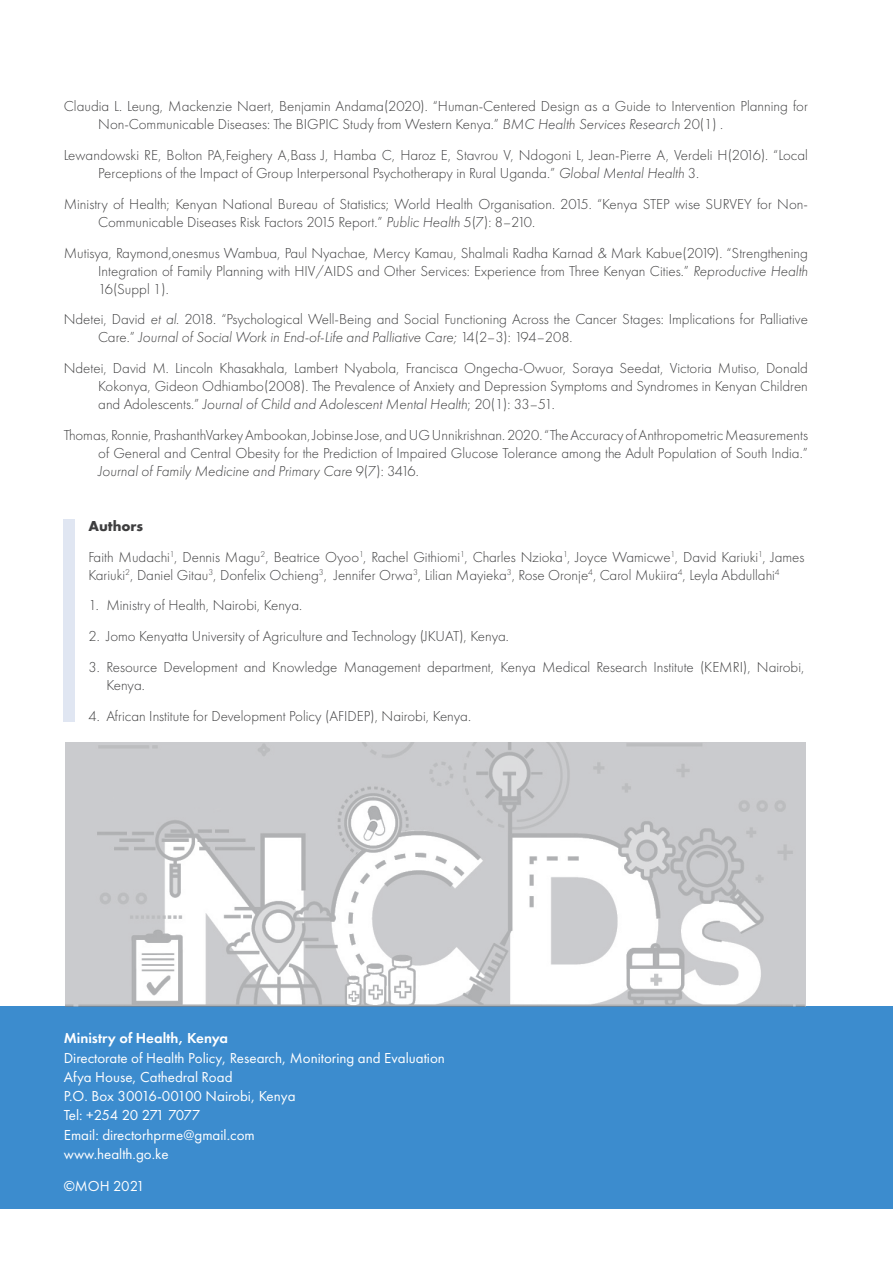
<style>
.page{position:relative;width:893px;height:1263px;background:#fff}
.page>*{position:absolute;margin:0;border:0;box-sizing:border-box;transform-origin:0 0}
.body_text{font:300 15px/18px "Futura PT";color:#3e3e3f}
.body_text-2{font:15px "Futura PT";color:#fff}
.body_text-3{font:600 15px "Futura PT";color:#fff}
.body_text-4{font:15px "Futura PT";letter-spacing:-.045em;color:#fff}
.body_text-5{font:700 15px "Futura PT";color:#3e3e3f}
.s1{font-style:italic}
</style>
<div class="page">
<div style="left:0;top:1006px;width:893px;height:203px;background:#3c8cce"></div>
<img style="left:65px;top:742px;width:740px;height:264px">
<div style="left:64px;top:519px;width:11px;height:203px;background:#e0e6f2"></div>
<p class="body_text" style="left:98px;top:97px;width:711px;text-indent:-34px">Claudia L. Leung, Mackenzie Naert, Benjamin Andama(2020). “Human-Centered Design as a Guide to Intervention Planning for<br>Non-Communicable Diseases: The BIGPIC Study from Western Kenya.” <span class="s1">BMC Health Services Research</span> 20(1) .</p>
<p class="body_text" style="left:98px;top:146px;width:711px;text-indent:-34px">Lewandowski RE, Bolton PA,Feighery A,Bass J, Hamba C, Haroz E, Stavrou V, Ndogoni L, Jean-Pierre A, Verdeli H(2016). “Local<br>Perceptions of the Impact of Group Interpersonal Psychotherapy in Rural Uganda.” <span class="s1">Global Mental Health</span> 3.</p>
<p class="body_text" style="left:98px;top:195px;width:711px;text-indent:-34px">Ministry of Health; Kenyan National Bureau of Statistics; World Health Organisation. 2015. “Kenya STEP wise SURVEY for Non-<br>Communicable Diseases Risk Factors 2015 Report.” <span class="s1">Public Health</span> 5(7): 8–210.</p>
<p class="body_text" style="left:98px;top:244px;width:711px;text-align:justify;text-indent:-34px">Mutisya, Raymond,onesmus Wambua, Paul Nyachae, Mercy Kamau, Shalmali Radha Karnad &amp; Mark Kabue(2019). “Strengthening Integration of Family Planning with HIV/AIDS and Other Services: Experience from Three Kenyan Cities.” <span class="s1">Reproductive Health </span>16(Suppl 1).</p>
<p class="body_text" style="left:98px;top:311px;width:711px;text-indent:-34px">Ndetei, David <span class="s1">et al</span>. 2018. “Psychological Well-Being and Social Functioning Across the Cancer Stages: Implications for Palliative<br>Care.” <span class="s1">Journal of Social Work in End-of-Life and Palliative Care;</span> 14(2–3): 194–208.</p>
<p class="body_text" style="left:98px;top:359px;width:711px;text-align:justify;text-indent:-34px">Ndetei, David M. Lincoln Khasakhala, Lambert Nyabola, Francisca Ongecha-Owuor, Soraya Seedat, Victoria Mutiso, Donald Kokonya, Gideon Odhiambo(2008). The Prevalence of Anxiety and Depression Symptoms and Syndromes in Kenyan Children and Adolescents.” <span class="s1">Journal of Child and Adolescent Mental Health</span>; 20(1): 33–51.</p>
<p class="body_text" style="left:98px;top:426px;width:711px;text-align:justify;text-indent:-34px">Thomas, Ronnie, PrashanthVarkey Ambookan, Jobinse Jose, and UG Unnikrishnan. 2020. “The Accuracy of Anthropometric Measurements of General and Central Obesity for the Prediction of Impaired Glucose Tolerance among the Adult Population of South India.” <span class="s1">Journal of Family Medicine and Primary Care</span> 9(7): 3416.</p>
<p class="body_text-5" style="left:88px;top:516px;width:56px">Authors</p>
<p class="body_text" style="left:88px;top:548px;width:718px">Faith Mudachi<sup>1</sup>, Dennis Magu<sup>2</sup>, Beatrice Oyoo<sup>1</sup>, Rachel Githiomi<sup>1</sup>, Charles Nzioka<sup>1</sup>, Joyce Wamicwe<sup>1</sup>, David Kariuki<sup>1</sup>, James<br>Kariuki<sup>2</sup>, Daniel Gitau<sup>3</sup>, Donfelix Ochieng<sup>3</sup>, Jennifer Orwa<sup>3</sup>, Lilian Mayieka<sup>3</sup>, Rose Oronje<sup>4</sup>, Carol Mukiira<sup>4</sup>, Leyla Abdullahi<sup>4</sup></p>
<p class="body_text" style="left:88px;top:596px;width:215px">1. Ministry of Health, Nairobi, Kenya.</p>
<p class="body_text" style="left:88px;top:627px;width:422px">2. Jomo Kenyatta University of Agriculture and Technology (JKUAT), Kenya.</p>
<p class="body_text" style="left:106px;top:658px;width:700px;text-indent:-18px">3. Resource Development and Knowledge Management department, Kenya Medical Research Institute (KEMRI), Nairobi,<br>Kenya.</p>
<p class="body_text" style="left:88px;top:707px;width:384px">4. African Institute for Development Policy (AFIDEP), Nairobi, Kenya.</p>
<p class="body_text-3" style="left:64px;top:1029px;width:166px">Ministry of Health, Kenya</p>
<p class="body_text-2" style="left:64px;top:1049px;width:383px">Directorate of Health Policy, Research, Monitoring and Evaluation</p>
<p class="body_text-2" style="left:64px;top:1068px;width:170px">Afya House, Cathedral Road</p>
<p class="body_text-2" style="left:64px;top:1087px;width:233px">P.O. Box 30016-00100 Nairobi, Kenya</p>
<p class="body_text-4" style="left:64px;top:1106px;width:138px">Tel: +254 20 271 7077</p>
<p class="body_text-2" style="left:64px;top:1126px;width:193px">Email: directorhprme@gmail.com</p>
<p class="body_text-2" style="left:64px;top:1145px;width:106px">www.heal h.go.ke</p>
<p class="body_text-2" style="left:64px;top:1177px;width:82px">©MOH 2021</p>
</div>
